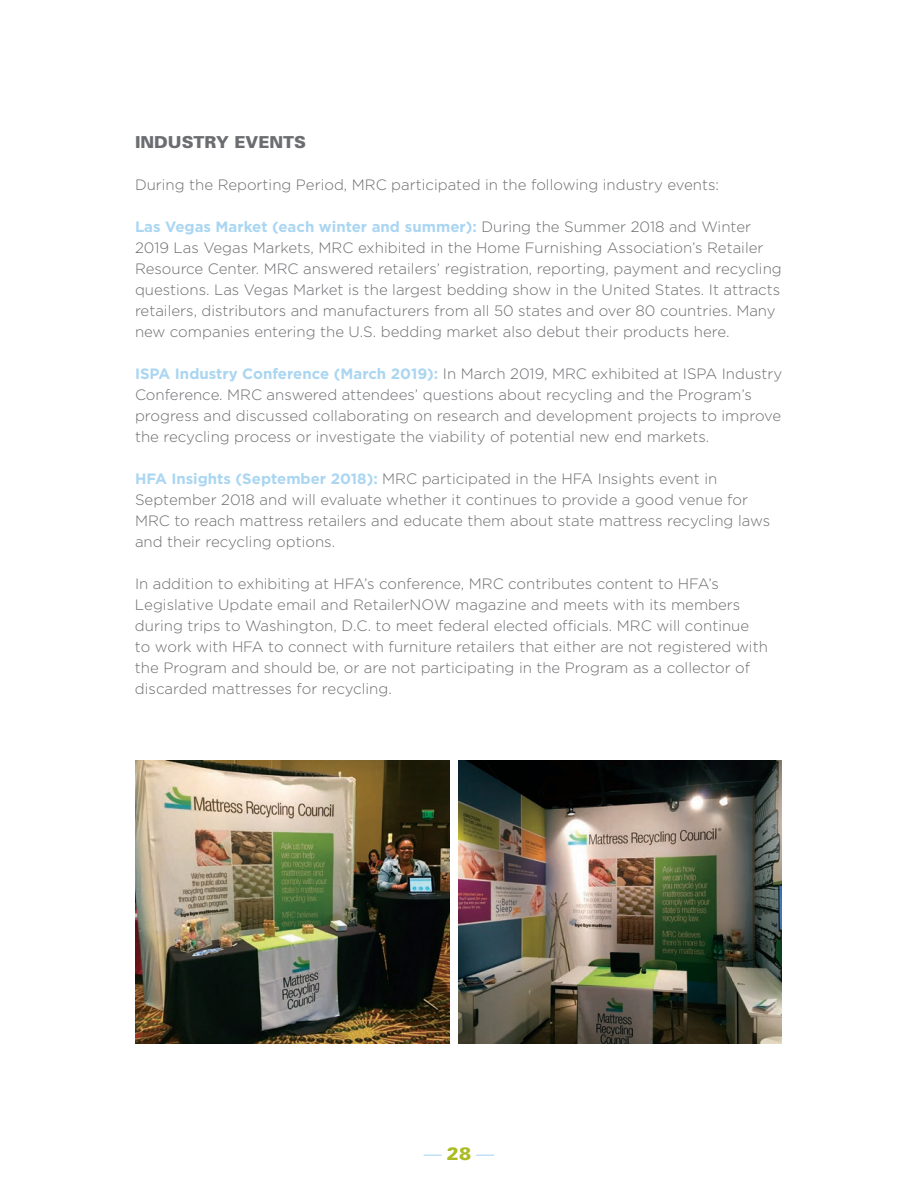
<style>
.page{position:relative;width:918px;height:1188px;background:#fff}
.page>*{position:absolute;margin:0;border:0;box-sizing:border-box;transform-origin:0 0}
.t1{font:300 18px "Univers";color:#aad6f2}
.t2{font:900 16.5px "Univers";color:#6c6d70}
.t3{font:300 15px/21px "Gotham HTF";color:#6c6d70}
.s1{font-weight:700;color:#aad6f2}
.s2{font-weight:900;color:#aabb24}
</style>
<div class="page">
<img style="left:135px;top:760px;width:315px;height:284px">
<img style="left:458px;top:760px;width:324px;height:284px">
<p class="t2" style="left:135px;top:132px;width:173px">INDUSTRY EVENTS</p>
<p class="t3" style="left:135px;top:174px;width:586px">During the Reporting Period, MRC participated in the following industry events:</p>
<p class="t3" style="left:135px;top:216px;width:648px"><span class="s1">Las Vegas Market (each winter and summer):</span> During the Summer 2018 and Winter 2019 Las Vegas Markets, MRC exhibited in the Home Furnishing Association’s Retailer Resource Center. MRC answered retailers’ registration, reporting, payment and recycling questions. Las Vegas Market is the largest bedding show in the United States. It attracts retailers, distributors and manufacturers from all 50 states and over 80 countries. Many new companies entering the U.S. bedding market also debut their products here.</p>
<p class="t3" style="left:135px;top:363px;width:649px"><span class="s1">ISPA Industry Conference (March 2019):</span> In March 2019, MRC exhibited at ISPA Industry Conference. MRC answered attendees’ questions about recycling and the Program’s progress and discussed collaborating on research and development projects to improve the recycling process or investigate the viability of potential new end markets.</p>
<p class="t3" style="left:135px;top:468px;width:637px"><span class="s1">HFA Insights (September 2018):</span> MRC participated in the HFA Insights event in September 2018 and will evaluate whether it continues to provide a good venue for MRC to reach mattress retailers and educate them about state mattress recycling laws and their recycling options.</p>
<p class="t3" style="left:135px;top:573px;width:634px">In addition to exhibiting at HFA’s conference, MRC contributes content to HFA’s Legislative Update email and RetailerNOW magazine and meets with its members during trips to Washington, D.C. to meet federal elected officials. MRC will continue to work with HFA to connect with furniture retailers that either are not registered with the Program and should be, or are not participating in the Program as a collector of discarded mattresses for recycling.</p>
<p class="t1" style="left:424px;top:1143px;width:72px">—<span class="s2">28</span>—</p>
</div>
